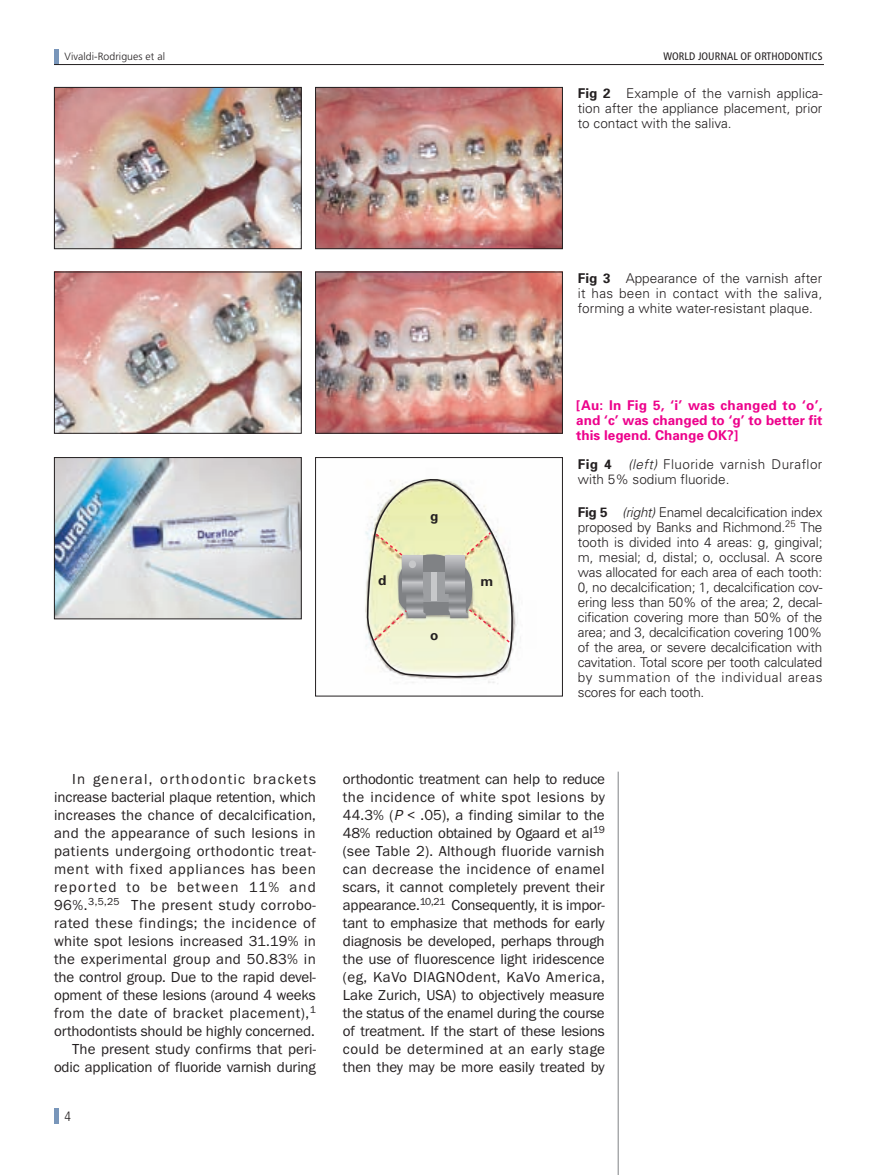
<style>
.page{position:relative;width:878px;height:1175px;background:#fff}
.page>*{position:absolute;margin:0;border:0;box-sizing:border-box;transform-origin:0 0}
.t1{font:15px/18px "Franklin Gothic EF";letter-spacing:.015em;color:#231f20;text-align:right}
.t2{font:300 13.5px/15px "Univers";color:#231f20;text-align:justify}
.t3{font:700 13.5px/15px "Univers";color:#ed028c;text-align:justify}
.t4{font:300 13.5px/15px "Univers";letter-spacing:.03em;color:#231f20}
.t5{font:700 13.5px "Univers";color:#231f20}
.t6{font:300 condensed 13.5px "Frutiger";color:#231f20}
.t7{font:condensed 10.8px "Frutiger";letter-spacing:.005em;color:#231f20}
.t8{font:300 10.5px "Frutiger";letter-spacing:.005em;color:#231f20}
.s1{font-weight:700}
.s2{font-style:italic}
</style>
<div class="page">
<hr style="left:54px;top:50px;width:4px;height:15px;background:#7996ba">
<hr style="left:54px;top:64px;width:770px;height:1px;background:#231f20">
<hr style="left:54px;top:1108px;width:4px;height:16px;background:#7996ba">
<img style="left:56px;top:89px;width:244px;height:158px">
<div style="left:54px;top:87px;width:248px;height:162px;border:1px solid #231f20"></div>
<img style="left:317px;top:89px;width:243px;height:158px">
<div style="left:315px;top:87px;width:247px;height:162px;border:1px solid #231f20"></div>
<img style="left:56px;top:274px;width:244px;height:158px">
<div style="left:54px;top:272px;width:248px;height:162px;border:1px solid #231f20"></div>
<img style="left:317px;top:274px;width:243px;height:158px">
<div style="left:315px;top:272px;width:247px;height:162px;border:1px solid #231f20"></div>
<img style="left:56px;top:459px;width:244px;height:158px">
<div style="left:54px;top:457px;width:248px;height:162px;border:1px solid #231f20"></div>
<svg style="left:365px;top:479px;width:148px;height:201px"></svg>
<div style="left:431px;top:572px;width:6px;height:28px;background:#c7c8ca"></div>
<div style="left:409px;top:560px;width:7px;height:8px;background:#c7c8ca;border-radius:50%"></div>
<div style="left:315px;top:457px;width:248px;height:239px;border:1px solid #231f20"></div>
<hr style="left:617px;top:771px;width:1px;height:403px;background:#808285">
<p class="t8" style="left:65px;top:52px;width:102px">Vivaldi-Rodrigues et al</p>
<p class="t7" style="left:663px;top:52px;width:161px">WORLD JOURNAL OF ORTHODONTICS</p>
<p class="t2" style="left:578px;top:87px;width:246px"><span class="s1">Fig 2</span> Example of the varnish applica&shy;tion after the appliance placement, prior to contact with the saliva.</p>
<p class="t2" style="left:577px;top:272px;width:246px"><span class="s1">Fig 3</span> Appearance of the varnish after it has been in contact with the saliva, forming a white water-resistant plaque.</p>
<p class="t5" style="left:430px;top:511px;width:10px">g</p>
<p class="t5" style="left:378px;top:575px;width:10px">d</p>
<p class="t5" style="left:480px;top:576px;width:14px">m</p>
<p class="t5" style="left:430px;top:630px;width:10px">o</p>
<p class="t3" style="left:576px;top:399px;width:248px">[Au: In Fig 5, ‘i’ was changed to ‘o’, and ‘c’ was changed to ‘g’ to better fit this legend. Change OK?]</p>
<p class="t4" style="left:578px;top:458px;width:246px"><span class="s1">Fig 4</span> <span class="s2">(left)</span> Fluoride varnish Duraflor with 5% sodium fluoride.</p>
<p class="t2" style="left:578px;top:506px;width:246px"><span class="s1">Fig 5</span> <span class="s2">(right)</span> Enamel decalcification index proposed by Banks and Richmond.<sup>25</sup> The tooth is divided into 4 areas: g, gingival; m, mesial; d, distal; o, occlusal. A score was allocated for each area of each tooth:<br>0, no decalcification; 1, decalcification cov&shy;ering less than 50% of the area; 2, decal&shy;cification covering more than 50% of the area; and 3, decalcification covering 100% of the area, or severe decalcification with cavitation. Total score per tooth calculated by summation of the individual areas scores for each tooth.</p>
<p class="t1" style="left:54px;top:769px;width:263px">In general, orthodontic brackets increase bacterial plaque retention, which increases the chance of decalcification, and the appearance of such lesions in patients undergoing orthodontic treat&shy;ment with fixed appliances has been reported to be between 11% and 96%.<sup>3,5,25</sup> The present study corrobo&shy;rated these findings; the incidence of white spot lesions increased 31.19% in the experimental group and 50.83% in the control group. Due to the rapid devel&shy;opment of these lesions (around 4 weeks from the date of bracket placement),<sup>1 </sup>orthodontists should be highly concerned.<br>The present study confirms that peri&shy;odic application of fluoride varnish during</p>
<p class="t1" style="left:343px;top:769px;width:264px;text-align:justify">orthodontic treatment can help to reduce the incidence of white spot lesions by 44.3% (<span class="s2">P</span> &lt; .05), a finding similar to the 48% reduction obtained by Ogaard et al<sup>19 </sup>(see Table 2). Although fluoride varnish can decrease the incidence of enamel scars, it cannot completely prevent their appearance.<sup>10,21</sup> Consequently, it is impor&shy;tant to emphasize that methods for early diagnosis be developed, perhaps through the use of fluorescence light iridescence (eg, KaVo DIAGNOdent, KaVo America, Lake Zurich, USA) to objectively measure the status of the enamel during the course of treatment. If the start of these lesions could be determined at an early stage then they may be more easily treated by</p>
<p class="t6" style="left:64px;top:1111px;width:8px">4</p>
</div>
